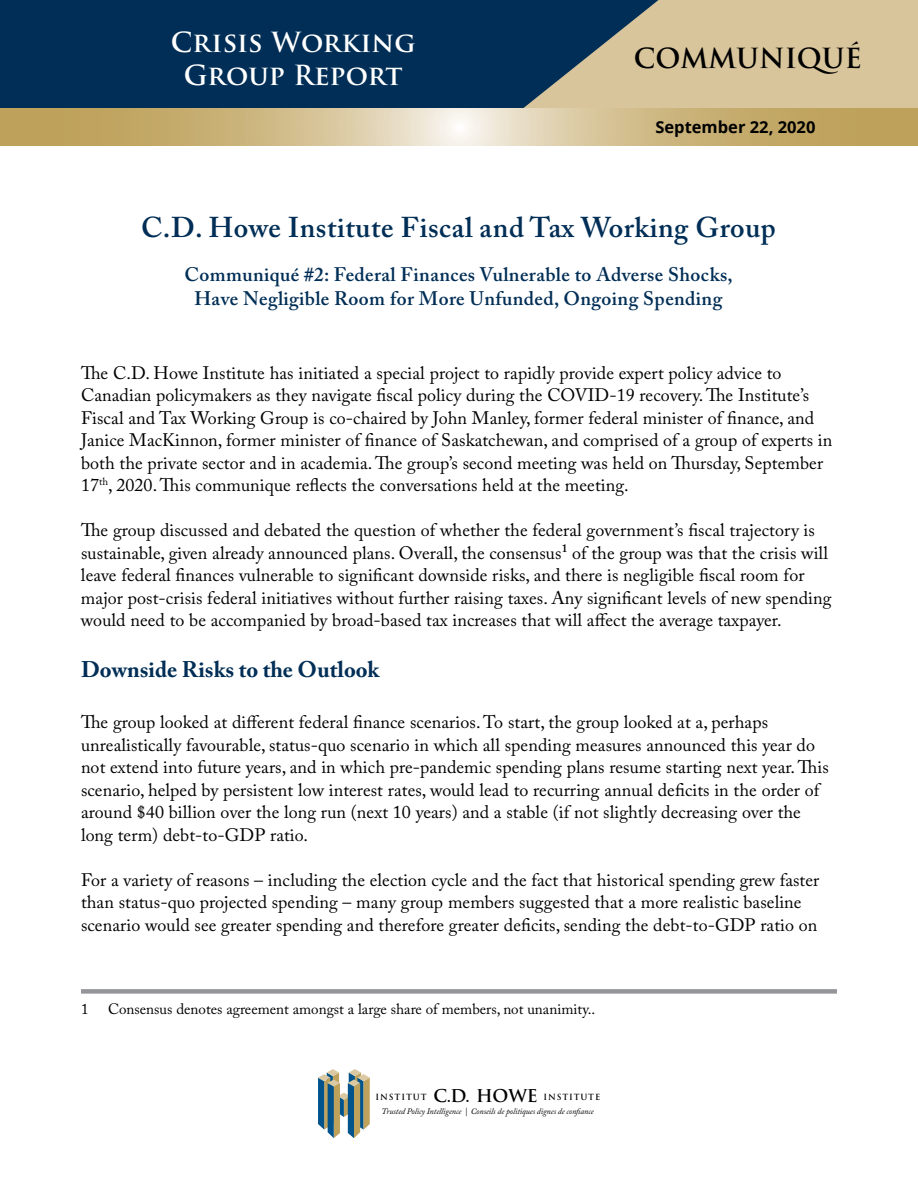
<style>
.page{position:relative;width:918px;height:1188px;background:#fff}
.page>*{position:absolute;margin:0;border:0;box-sizing:border-box;transform-origin:0 0}
.t1{font:600 28.5px "Adobe Caslon Pro";letter-spacing:.02em;color:#002e56}
.t2{font:700 27px/33px "Trajan Pro";letter-spacing:.01em;color:#fff;text-align:center}
.t3{font:700 27px "Trajan Pro";color:#000}
.t4{font:700 22.5px "Adobe Caslon Pro";color:#002e56}
.t5{font:600 19.5px/24px "Adobe Caslon Pro";letter-spacing:.02em;color:#002e56;text-align:center}
.t6{font:18px/22.5px "Adobe Caslon Pro";letter-spacing:.005em;color:#000}
.t7{font:700 16.5px "Open Sans";color:#000}
.t8{font:15px "Adobe Caslon Pro";color:#000}
.t9{font:italic 8.4px "Adobe Caslon Pro";letter-spacing:-.01em;color:#000}
.t10{font:700 8.25px "Trajan";letter-spacing:.11em;color:#000}
.s1{font-size:17.25px}
</style>
<div class="page">
<div style="left:0;top:0;width:664px;height:108px;background:#002e56"></div>
<svg style="left:524px;top:0;width:394px;height:108px"></svg>
<svg style="left:1px;top:108px;width:917px;height:38px;background:#cfba88"></svg>
<svg style="left:318px;top:1069px;width:52px;height:69px"></svg>
<div style="left:81px;top:989px;width:756px;height:5px;background:#939598"></div>
<h2 class="t2" style="left:171px;top:27px;width:246px">Crisis Working<br>Group Report</h2>
<h2 class="t3" style="left:634px;top:42px;width:230px">COMMUNIQUÉ</h2>
<p class="t7" style="left:655px;top:116px;width:161px">September 22, 2020</p>
<h1 class="t1" style="left:141px;top:210px;width:636px">C.D. Howe Institute Fiscal and Tax Working Group</h1>
<p class="t5" style="left:185px;top:262px;width:550px">Communiqué #2: Federal Finances Vulnerable to Adverse Shocks,<br>Have Negligible Room for More Unfunded, Ongoing Spending</p>
<p class="t6" style="left:81px;top:361px;width:753px">The C.D. Howe Institute has initiated a special project to rapidly provide expert policy advice to Canadian policymakers as they navigate fiscal policy during the COVID-19 recovery. The Institute’s Fiscal and Tax Working Group is co-chaired by John Manley, former federal minister of finance, and Janice MacKinnon, former minister of finance of Saskatchewan, and comprised of a group of experts in both the private sector and in academia. The group’s second meeting was held on Thursday, September 17<sup>th</sup>, 2020. This communique reflects the conversations held at the meeting.</p>
<p class="t6" style="left:81px;top:519px;width:752px">The group discussed and debated the question of whether the federal government’s fiscal trajectory is sustainable, given already announced plans. Overall, the consensus<sup>1</sup> of the group was that the crisis will leave federal finances vulnerable to significant downside risks, and there is negligible fiscal room for major post-crisis federal initiatives without further raising taxes. Any significant levels of new spending would need to be accompanied by broad-based tax increases that will affect the average taxpayer.</p>
<p class="t4" style="left:81px;top:656px;width:300px">Downside Risks to the Outlook</p>
<p class="t6" style="left:81px;top:711px;width:749px">The group looked at different federal finance scenarios. To start, the group looked at a, perhaps unrealistically favourable, status-quo scenario in which all spending measures announced this year do not extend into future years, and in which pre-pandemic spending plans resume starting next year. This scenario, helped by persistent low interest rates, would lead to recurring annual deficits in the order of around $40 billion over the long run (next 10 years) and a stable (if not slightly decreasing over the long term) debt-to-GDP ratio.</p>
<p class="t6" style="left:81px;top:868px;width:740px">For a variety of reasons – including the election cycle and the fact that historical spending grew faster than status-quo projected spending – many group members suggested that a more realistic baseline scenario would see greater spending and therefore greater deficits, sending the debt-to-GDP ratio on</p>
<p class="t8" style="left:81px;top:1000px;width:9px">1</p>
<p class="t8" style="left:108px;top:1000px;width:489px">Consensus denotes agreement amongst a large share of members, not unanimity..</p>
<p class="t10" style="left:375px;top:1091px;width:226px">INSTITUT <span class="s1">C.D. HOWE</span> INSTITUTE</p>
<p class="t9" style="left:381px;top:1107px;width:214px">Trusted Policy Intelligence | Conseils de politiques dignes de con ance</p>
</div>
